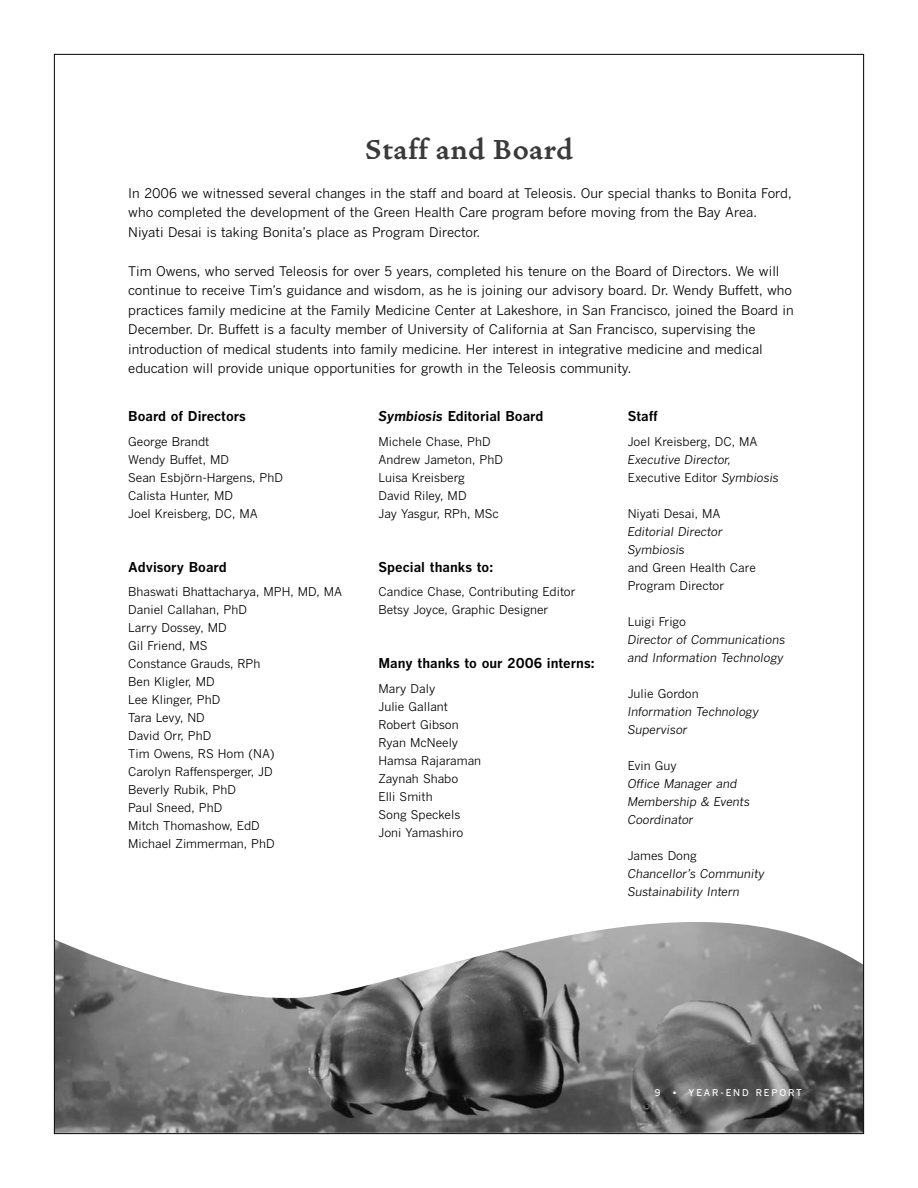
<style>
.page{position:relative;width:918px;height:1188px;background:#fff}
.page>*{position:absolute;margin:0;border:0;box-sizing:border-box;transform-origin:0 0}
.t1{font:700 34.5px "Vendetta";letter-spacing:.025em;color:#3a3a3a}
.t2{font:700 13.5px "Benton Gothic";color:#000}
.t3{font:13.2px/19.5px "Benton Gothic";color:#000}
.t4{font:12px/18px "Benton Gothic";color:#000}
.t5{font:italic 12px/18px "Benton Gothic";color:#000}
.t6{font:500 9.3px "Benton Gothic";letter-spacing:.195em;color:#fff}
.s1{font-style:italic}
.s2{font-style:normal}
</style>
<div class="page">
<img style="left:56px;top:922px;width:806px;height:210px">
<h1 class="t1" style="left:365px;top:136px;width:209px">Staff and Board</h1>
<p class="t3" style="left:128px;top:185px;width:665px">In 2006 we witnessed several changes in the staff and board at Teleosis. Our special thanks to Bonita Ford, who completed the development of the Green Health Care program before moving from the Bay Area.<br>Niyati Desai is taking Bonita’s place as Program Director.</p>
<p class="t3" style="left:128px;top:263px;width:667px">Tim Owens, who served Teleosis for over 5 years, completed his tenure on the Board of Directors. We will continue to receive Tim’s guidance and wisdom, as he is joining our advisory board. Dr. Wendy Buffett, who practices family medicine at the Family Medicine Center at Lakeshore, in San Francisco, joined the Board in December. Dr. Buffett is a faculty member of University of California at San Francisco, supervising the introduction of medical students into family medicine. Her interest in integrative medicine and medical education will provide unique opportunities for growth in the Teleosis community.</p>
<p class="t2" style="left:379px;top:411px;width:166px"><span class="s1">Symbiosis</span> Editorial Board</p>
<p class="t4" style="left:379px;top:434px;width:126px">Michele Chase, PhD<br>Andrew Jameton, PhD<br>Luisa Kreisberg<br>David Riley, MD<br>Jay Yasgur, RPh, MSc</p>
<p class="t2" style="left:628px;top:411px;width:32px">Staff</p>
<p class="t4" style="left:628px;top:434px;width:131px">Joel Kreisberg, DC, MA</p>
<p class="t5" style="left:628px;top:452px;width:153px">Executive Director,<br><span class="s2">Executive Editor</span> Symbiosis</p>
<p class="t4" style="left:628px;top:506px;width:94px">Niyati Desai, MA</p>
<p class="t5" style="left:628px;top:524px;width:97px">Editorial Director<br>Symbiosis</p>
<p class="t4" style="left:628px;top:560px;width:130px">and Green Health Care<br>Program Director</p>
<p class="t4" style="left:628px;top:614px;width:60px">Luigi Frigo</p>
<p class="t5" style="left:628px;top:632px;width:159px">Director of Communications and Information Technology</p>
<p class="t4" style="left:628px;top:686px;width:72px">Julie Gordon</p>
<p class="t5" style="left:628px;top:704px;width:133px">Information Technology<br>Supervisor</p>
<p class="t4" style="left:628px;top:758px;width:51px">Evin Guy</p>
<p class="t5" style="left:628px;top:776px;width:124px">Office Manager and<br>Membership &amp; Events<br>Coordinator</p>
<p class="t4" style="left:628px;top:848px;width:71px">James Dong</p>
<p class="t5" style="left:628px;top:866px;width:139px">Chancellor’s Community<br>Sustainability Intern</p>
<p class="t2" style="left:128px;top:411px;width:119px">Board of Directors</p>
<p class="t4" style="left:128px;top:434px;width:156px">George Brandt<br>Wendy Buffet, MD<br>Sean Esbjörn-Hargens, PhD<br>Calista Hunter, MD<br>Joel Kreisberg, DC, MA</p>
<p class="t2" style="left:379px;top:562px;width:116px">Special thanks to:</p>
<p class="t4" style="left:379px;top:584px;width:199px">Candice Chase, Contributing Editor<br>Betsy Joyce, Graphic Designer</p>
<p class="t2" style="left:128px;top:562px;width:100px">Advisory Board</p>
<p class="t4" style="left:128px;top:584px;width:215px">Bhaswati Bhattacharya, MPH, MD, MA<br>Daniel Callahan, PhD<br>Larry Dossey, MD<br>Gil Friend, MS<br>Constance Grauds, RPh<br>Ben Kligler, MD<br>Lee Klinger, PhD<br>Tara Levy, ND<br>David Orr, PhD<br>Tim Owens, RS Hom (NA)<br>Carolyn Raffensperger, JD<br>Beverly Rubik, PhD<br>Paul Sneed, PhD<br>Mitch Thomashow, EdD<br>Michael Zimmerman, PhD</p>
<p class="t2" style="left:379px;top:658px;width:218px">Many thanks to our 2006 interns:</p>
<p class="t4" style="left:379px;top:681px;width:104px">Mary Daly<br>Julie Gallant<br>Robert Gibson<br>Ryan McNeely<br>Hamsa Rajaraman<br>Zaynah Shabo<br>Elli Smith<br>Song Speckels<br>Joni Yamashiro</p>
<p class="t6" style="left:655px;top:1089px;width:7px">9</p>
<p class="t6" style="left:672px;top:1089px;width:131px">• YEAR-END REPORT</p>
</div>
